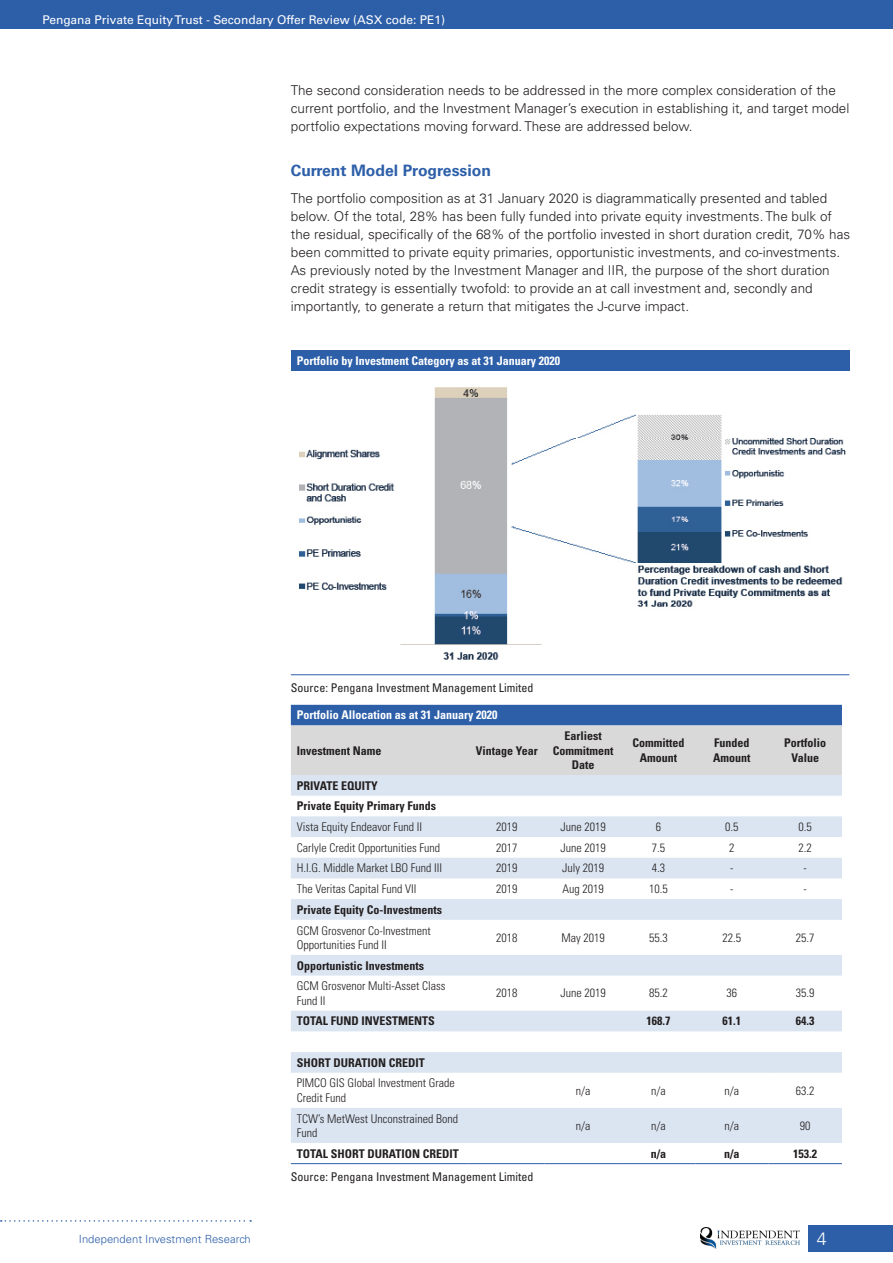
<style>
.page{position:relative;width:893px;height:1263px;background:#fff}
.page>*{position:absolute;margin:0;border:0;box-sizing:border-box;transform-origin:0 0}
.t1{font:300 18px "Univers LT Std";color:#fff}
.Body_Text{font:700 15.75px "Univers LT Std";color:#2d5fa9}
.Body_Text-2{font:300 13.5px/18px "Univers LT Std";color:#231f20}
.Table_text{font:300 condensed 12px/14.4px "Univers LT Std";color:#231f20}
.Table_text-2{font:700 condensed 12px/14.4px "Univers LT Std";color:#231f20;text-align:center}
.Table_header{font:700 condensed 12px "Univers LT Std";color:#fff}
.Source{font:condensed 12px "Univers LT Std";color:#231f20}
.t2{font:12px "Univers LT Std";color:#fff}
.t3{font:300 11.25px "Univers LT Std";color:#2d5fa9}
</style>
<div class="page">
<div style="left:808px;top:1225px;width:85px;height:26px;background:#2d5fa9"></div>
<div style="left:0;top:0;width:893px;height:28px;background:#2d5fa9"></div>
<img style="left:700px;top:1227px;width:99px;height:21px">
<svg style="left:1px;top:1220px;width:250px;height:2px"></svg>
<div style="left:291px;top:350px;width:558px;height:21px;background:#2d5fa9"></div>
<hr style="left:291px;top:674px;width:558px;height:1px;background:#2d5fa9">
<img style="left:299px;top:387px;width:547px;height:273px">
<svg style="left:291px;top:705px;width:551px;height:70px;background:#a7b5cb"></svg>
<svg style="left:291px;top:775px;width:551px;height:368px"></svg>
<hr style="left:291px;top:1163px;width:178px;height:1px;background:#2d5fa9">
<hr style="left:469px;top:1163px;width:76px;height:1px;background:#2d5fa9">
<hr style="left:545px;top:1163px;width:77px;height:1px;background:#2d5fa9">
<hr style="left:622px;top:1163px;width:73px;height:1px;background:#2d5fa9">
<hr style="left:695px;top:1163px;width:74px;height:1px;background:#2d5fa9">
<hr style="left:769px;top:1163px;width:73px;height:1px;background:#2d5fa9">
<p class="t2" style="left:43px;top:13px;width:404px">Pengana Private Equity Trust - Secondary Offer Review (ASX code: PE1)</p>
<p class="Body_Text-2" style="left:291px;top:81px;width:560px">The second consideration needs to be addressed in the more complex consideration of the current portfolio, and the Investment Manager’s execution in establishing it, and target model portfolio expectations moving forward. These are addressed below.</p>
<p class="Body_Text" style="left:291px;top:161px;width:202px">Current Model Progression</p>
<p class="Body_Text-2" style="left:291px;top:189px;width:561px">The portfolio composition as at 31 January 2020 is diagrammatically presented and tabled below. Of the total, 28% has been fully funded into private equity investments. The bulk of the residual, specifically of the 68% of the portfolio invested in short duration credit, 70% has been committed to private equity primaries, opportunistic investments, and co-investments.<br>As previously noted by the Investment Manager and IIR, the purpose of the short duration credit strategy is essentially twofold: to provide an at call investment and, secondly and importantly, to generate a return that mitigates the J-curve impact.</p>
<p class="Table_header" style="left:297px;top:353px;width:265px">Portfolio by Investment Category as at 31 January 2020</p>
<p class="Source" style="left:291px;top:680px;width:244px">Source: Pengana Investment Management Limited</p>
<p class="Table_header" style="left:297px;top:708px;width:202px">Portfolio Allocation as at 31 January 2020</p>
<p class="Table_text-2" style="left:297px;top:743px;width:86px">Investment Name</p>
<p class="Table_text-2" style="left:476px;top:743px;width:63px">Vintage Year</p>
<p class="Table_text-2" style="left:553px;top:729px;width:62px">Earliest<br>Commitment<br>Date</p>
<p class="Table_text-2" style="left:633px;top:736px;width:54px">Committed<br>Amount</p>
<p class="Table_text-2" style="left:713px;top:736px;width:39px;text-align:left">Funded<br>Amount</p>
<p class="Table_text-2" style="left:784px;top:736px;width:44px">Portfolio<br>Value</p>
<p class="t3" style="left:79px;top:1232px;width:173px">Independent Investment Research</p>
<p class="Table_text-2" style="left:297px;top:778px;width:82px">PRIVATE EQUITY</p>
<p class="Table_text-2" style="left:297px;top:799px;width:141px">Private Equity Primary Funds</p>
<p class="Table_text" style="left:297px;top:820px;width:127px">Vista Equity Endeavor Fund II</p>
<p class="Table_text" style="left:496px;top:820px;width:23px">2019</p>
<p class="Table_text" style="left:561px;top:820px;width:47px">June 2019</p>
<p class="Table_text" style="left:656px;top:820px;width:7px">6</p>
<p class="Table_text" style="left:725px;top:820px;width:15px">0.5</p>
<p class="Table_text" style="left:799px;top:820px;width:15px">0.5</p>
<p class="Table_text" style="left:297px;top:840px;width:145px">Carlyle Credit Opportunities Fund</p>
<p class="Table_text" style="left:496px;top:840px;width:23px">2017</p>
<p class="Table_text" style="left:561px;top:840px;width:47px">June 2019</p>
<p class="Table_text" style="left:652px;top:840px;width:15px">7.5</p>
<p class="Table_text" style="left:729px;top:840px;width:7px">2</p>
<p class="Table_text" style="left:799px;top:840px;width:15px">2.2</p>
<p class="Table_text" style="left:297px;top:861px;width:147px">H.I.G. Middle Market LBO Fund III</p>
<p class="Table_text" style="left:496px;top:861px;width:23px">2019</p>
<p class="Table_text" style="left:562px;top:861px;width:43px">July 2019</p>
<p class="Table_text" style="left:652px;top:861px;width:15px">4.3</p>
<p class="Table_text" style="left:730px;top:861px;width:5px">-</p>
<p class="Table_text" style="left:804px;top:861px;width:5px">-</p>
<p class="Table_text" style="left:297px;top:882px;width:121px">The Veritas Capital Fund VII</p>
<p class="Table_text" style="left:496px;top:882px;width:23px">2019</p>
<p class="Table_text" style="left:563px;top:882px;width:43px">Aug 2019</p>
<p class="Table_text" style="left:649px;top:882px;width:20px">10.5</p>
<p class="Table_text" style="left:730px;top:882px;width:5px">-</p>
<p class="Table_text" style="left:804px;top:882px;width:5px">-</p>
<p class="Table_text-2" style="left:297px;top:902px;width:147px">Private Equity Co-Investments</p>
<p class="Table_text" style="left:297px;top:923px;width:135px">GCM Grosvenor Co-Investment<br>Opportunities Fund II</p>
<p class="Table_text" style="left:496px;top:930px;width:23px">2018</p>
<p class="Table_text" style="left:562px;top:930px;width:45px">May 2019</p>
<p class="Table_text" style="left:649px;top:930px;width:20px">55.3</p>
<p class="Table_text" style="left:723px;top:930px;width:20px">22.5</p>
<p class="Table_text" style="left:796px;top:930px;width:20px">25.7</p>
<p class="Table_text-2" style="left:297px;top:958px;width:129px">Opportunistic Investments</p>
<p class="Table_text" style="left:297px;top:979px;width:150px">GCM Grosvenor Multi-Asset Class<br>Fund II</p>
<p class="Table_text" style="left:496px;top:986px;width:23px">2018</p>
<p class="Table_text" style="left:561px;top:986px;width:47px">June 2019</p>
<p class="Table_text" style="left:649px;top:986px;width:20px">85.2</p>
<p class="Table_text" style="left:727px;top:986px;width:12px">36</p>
<p class="Table_text" style="left:796px;top:986px;width:20px">35.9</p>
<p class="Table_text-2" style="left:297px;top:1014px;width:139px">TOTAL FUND INVESTMENTS</p>
<p class="Table_text-2" style="left:647px;top:1014px;width:25px">168.7</p>
<p class="Table_text-2" style="left:723px;top:1014px;width:20px">61.1</p>
<p class="Table_text-2" style="left:796px;top:1014px;width:20px">64.3</p>
<p class="Table_text-2" style="left:297px;top:1055px;width:129px">SHORT DURATION CREDIT</p>
<p class="Table_text" style="left:297px;top:1076px;width:159px">PIMCO GIS Global Investment Grade<br>Credit Fund</p>
<p class="Table_text" style="left:576px;top:1083px;width:16px">n/a</p>
<p class="Table_text" style="left:651px;top:1083px;width:16px">n/a</p>
<p class="Table_text" style="left:725px;top:1083px;width:16px">n/a</p>
<p class="Table_text" style="left:796px;top:1083px;width:20px">63.2</p>
<p class="Table_text" style="left:297px;top:1111px;width:163px">TCW’s MetWest Unconstrained Bond<br>Fund</p>
<p class="Table_text" style="left:576px;top:1118px;width:16px">n/a</p>
<p class="Table_text" style="left:651px;top:1118px;width:16px">n/a</p>
<p class="Table_text" style="left:725px;top:1118px;width:16px">n/a</p>
<p class="Table_text" style="left:800px;top:1118px;width:12px">90</p>
<p class="Table_text-2" style="left:297px;top:1146px;width:163px">TOTAL SHORT DURATION CREDIT</p>
<p class="Table_text-2" style="left:651px;top:1146px;width:17px">n/a</p>
<p class="Table_text-2" style="left:724px;top:1146px;width:17px">n/a</p>
<p class="Table_text-2" style="left:793px;top:1146px;width:25px">153.2</p>
<p class="Source" style="left:291px;top:1169px;width:244px">Source: Pengana Investment Management Limited</p>
<h1 class="t1" style="left:817px;top:1227px;width:12px">4</h1>
</div>
